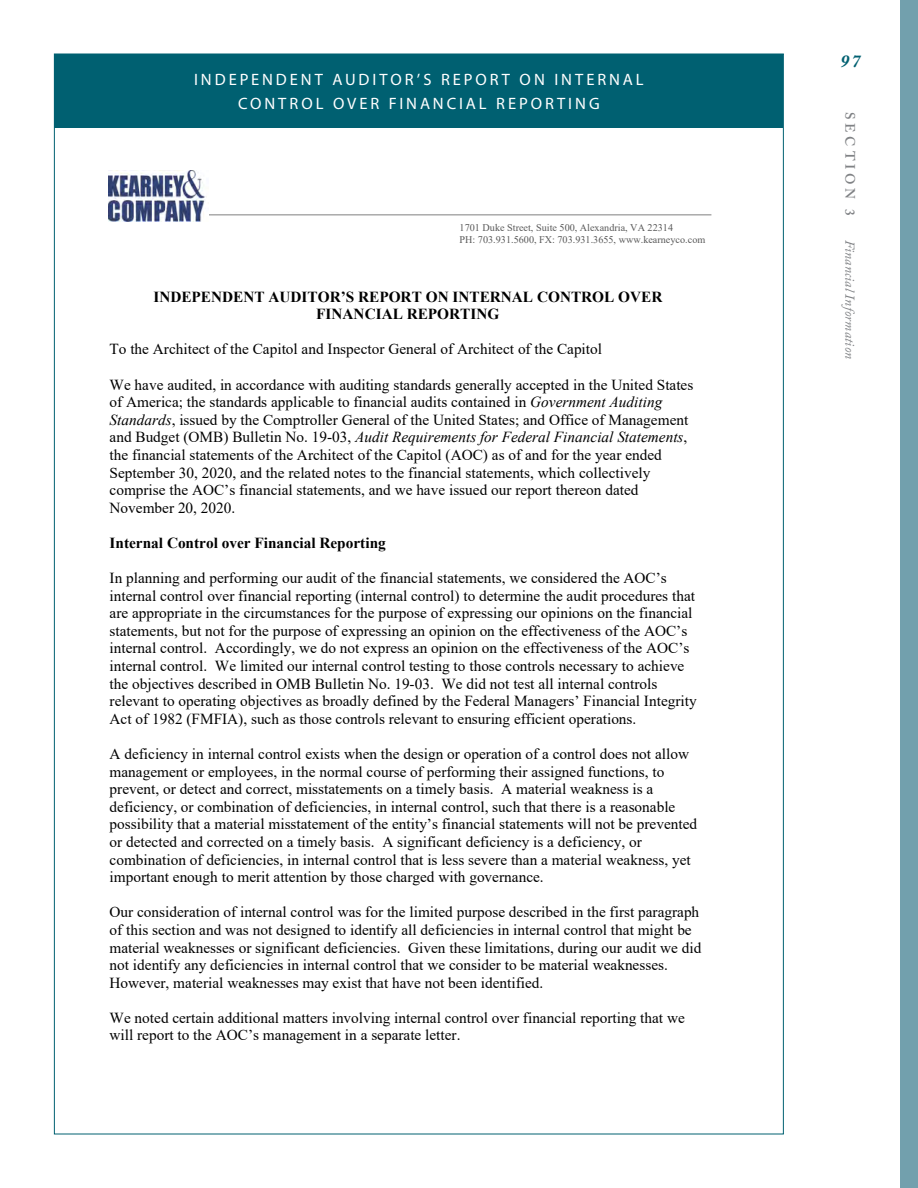
<style>
.page{position:relative;width:918px;height:1188px;background:#fff}
.page>*{position:absolute;margin:0;border:0;box-sizing:border-box;transform-origin:0 0}
.t1{font:italic 700 18px "Adobe Caslon Pro";color:#006071}
.t2{font:16.5px/24px "Myriad Variable Concept";letter-spacing:.18em;color:#fff;text-align:center}
.t3{font:15.3px/17.5px "Times New Roman";color:#000}
.t4{font:700 15.3px/17.5px "Times New Roman";color:#000;text-align:center}
.t5{font:italic 13.5px "Adobe Caslon Pro";letter-spacing:.02em;color:#808285}
.t6{font:600 13.5px "Adobe Caslon Pro";letter-spacing:.275em;color:#808285}
.t7{font:10.2px/12px "Times New Roman";letter-spacing:.005em;color:#595959}
.s1{font-style:italic}
</style>
<div class="page">
<div style="left:901px;top:0;width:17px;height:1188px;background:#72a0ad"></div>
<hr style="left:109px;top:214px;width:602px;height:1px;background:#7f7f7f">
<img style="left:109px;top:170px;width:100px;height:51px">
<div style="left:54px;top:54px;width:729px;height:74px;background:#006071"></div>
<h3 class="t2" style="left:194px;top:68px;width:451px">INDEPENDENT AUDITOR’S REPORT ON INTERNAL<br>CONTROL OVER FINANCIAL REPORTING</h3>
<p class="t7" style="left:460px;top:222px;width:247px">1701 Duke Street, Suite 500, Alexandria, VA 22314<br>PH: 703.931.5600, FX: 703.931.3655, www.kearneyco.com</p>
<p class="t4" style="left:153px;top:287px;width:511px">INDEPENDENT AUDITOR’S REPORT ON INTERNAL CONTROL OVER<br>FINANCIAL REPORTING</p>
<p class="t3" style="left:110px;top:340px;width:494px">To the Architect of the Capitol and Inspector General of Architect of the Capitol</p>
<p class="t3" style="left:110px;top:375px;width:585px">We have audited, in accordance with auditing standards generally accepted in the United States of America; the standards applicable to financial audits contained in <span class="s1">Government Auditing Standards</span>, issued by the Comptroller General of the United States; and Office of Management and Budget (OMB) Bulletin No. 19-03, <span class="s1">Audit Requirements for Federal Financial Statements</span>, the financial statements of the Architect of the Capitol (AOC) as of and for the year ended September 30, 2020, and the related notes to the financial statements, which collectively comprise the AOC’s financial statements, and we have issued our report thereon dated November 20, 2020.</p>
<p class="t4" style="left:110px;top:534px;width:278px">Internal Control over Financial Reporting</p>
<p class="t3" style="left:110px;top:569px;width:589px">In planning and performing our audit of the financial statements, we considered the AOC’s internal control over financial reporting (internal control) to determine the audit procedures that are appropriate in the circumstances for the purpose of expressing our opinions on the financial statements, but not for the purpose of expressing an opinion on the effectiveness of the AOC’s internal control. Accordingly, we do not express an opinion on the effectiveness of the AOC’s internal control. We limited our internal control testing to those controls necessary to achieve the objectives described in OMB Bulletin No. 19-03. We did not test all internal controls relevant to operating objectives as broadly defined by the Federal Managers’ Financial Integrity Act of 1982 (FMFIA), such as those controls relevant to ensuring efficient operations.</p>
<p class="t3" style="left:110px;top:745px;width:589px">A deficiency in internal control exists when the design or operation of a control does not allow management or employees, in the normal course of performing their assigned functions, to prevent, or detect and correct, misstatements on a timely basis. A material weakness is a deficiency, or combination of deficiencies, in internal control, such that there is a reasonable possibility that a material misstatement of the entity’s financial statements will not be prevented or detected and corrected on a timely basis. A significant deficiency is a deficiency, or combination of deficiencies, in internal control that is less severe than a material weakness, yet important enough to merit attention by those charged with governance.</p>
<p class="t3" style="left:110px;top:903px;width:593px">Our consideration of internal control was for the limited purpose described in the first paragraph of this section and was not designed to identify all deficiencies in internal control that might be material weaknesses or significant deficiencies. Given these limitations, during our audit we did not identify any deficiencies in internal control that we consider to be material weaknesses.<br>However, material weaknesses may exist that have not been identified.</p>
<p class="t3" style="left:110px;top:1009px;width:577px">We noted certain additional matters involving internal control over financial reporting that we will report to the AOC’s management in a separate letter.</p>
<p class="t1" style="left:841px;top:50px;width:21px">97</p>
<p class="t6" style="left:858px;top:112px;width:105px;rotate:90deg">SECTION 3</p>
<p class="t5" style="left:858px;top:240px;width:121px;rotate:90deg">Financial Information</p>
</div>
